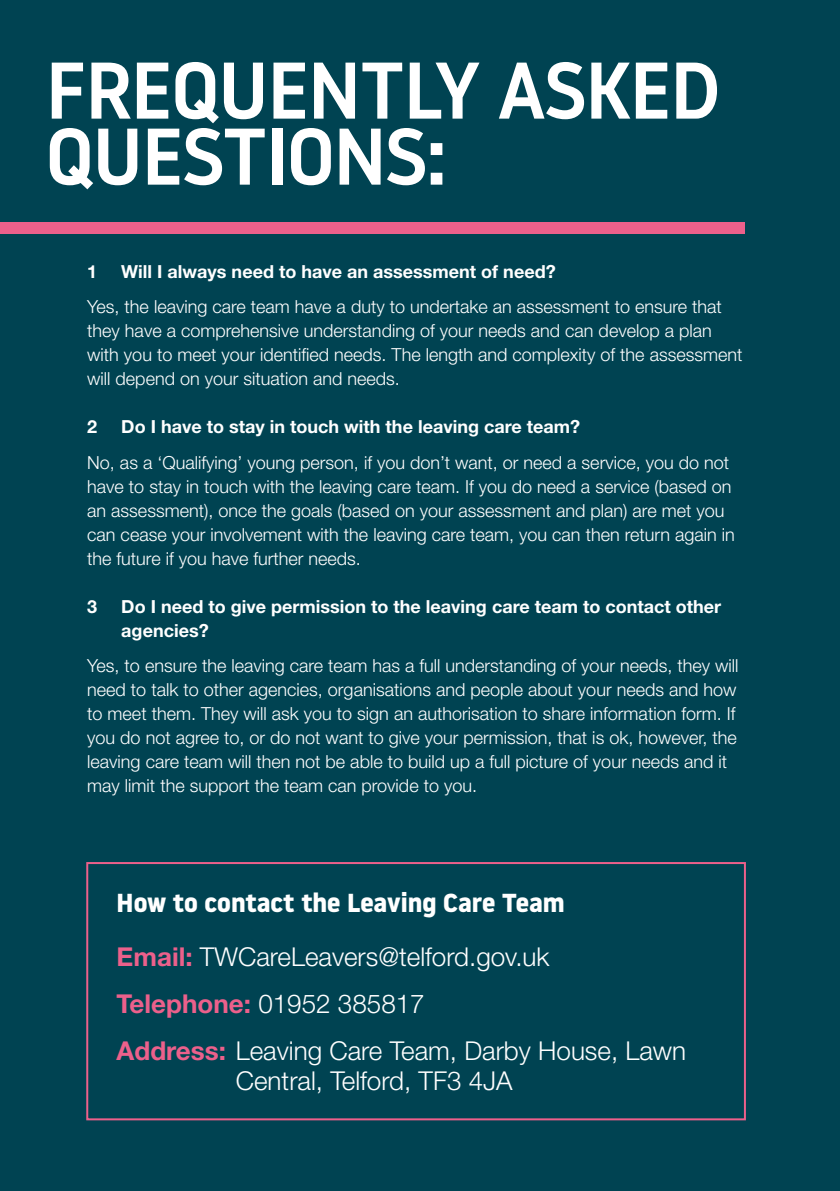
<style>
.page{position:relative;width:840px;height:1191px;background:#fff}
.page>*{position:absolute;margin:0;border:0;box-sizing:border-box;transform-origin:0 0}
.t1{font:500 80px/66px "Noway";letter-spacing:-.025em;color:#fff}
.t2{font:300 26px/47px "Helvetica Neue LT Std";color:#fff}
.t3{font:700 26px "Noway";color:#fff}
.t4{font:300 18px/24px "Helvetica Neue LT Std";color:#fff}
.t5{font:700 18px/24px "Helvetica Neue LT Std";color:#fff}
.s1{font-weight:700;color:#ec608b}
</style>
<div class="page">
<div style="left:0;top:0;width:839px;height:1191px;background:#004352"></div>
<div style="left:0;top:222px;width:744px;height:11px;background:#ec608b"></div>
<div style="left:86px;top:862px;width:659px;height:258px;border:2px solid #ec608b"></div>
<h1 class="t1" style="left:45px;top:56px;width:676px">FREQUENTLY ASKED<br>QUESTIONS:</h1>
<p class="t5" style="left:87px;top:259px;width:12px">1</p>
<p class="t5" style="left:121px;top:259px;width:435px">Will I always need to have an assessment of need?</p>
<p class="t4" style="left:87px;top:294px;width:656px">Yes, the leaving care team have a duty to undertake an assessment to ensure that they have a comprehensive understanding of your needs and can develop a plan with you to meet your identified needs. The length and complexity of the assessment will depend on your situation and needs.</p>
<p class="t5" style="left:87px;top:414px;width:12px">2</p>
<p class="t5" style="left:121px;top:414px;width:460px">Do I have to stay in touch with the leaving care team?</p>
<p class="t4" style="left:87px;top:450px;width:648px">No, as a ‘Qualifying’ young person, if you don’t want, or need a service, you do not have to stay in touch with the leaving care team. If you do need a service (based on an assessment), once the goals (based on your assessment and plan) are met you can cease your involvement with the leaving care team, you can then return again in the future if you have further needs.</p>
<p class="t5" style="left:87px;top:594px;width:12px">3</p>
<p class="t5" style="left:121px;top:594px;width:601px">Do I need to give permission to the leaving care team to contact other agencies?</p>
<p class="t4" style="left:87px;top:653px;width:652px">Yes, to ensure the leaving care team has a full understanding of your needs, they will need to talk to other agencies, organisations and people about your needs and how to meet them. They will ask you to sign an authorisation to share information form. If you do not agree to, or do not want to give your permission, that is ok, however, the leaving care team will then not be able to build up a full picture of your needs and it may limit the support the team can provide to you.</p>
<h2 class="t3" style="left:117px;top:887px;width:449px">How to contact the Leaving Care Team</h2>
<h2 class="t2" style="left:117px;top:932px;width:570px"><span class="s1">Email:</span> TWCareLeavers@telford.gov.uk<br><span class="s1">Telephone:</span> 01952 385817<br><span class="s1">Address:</span> Leaving Care Team, Darby House, Lawn</h2>
<h2 class="t2" style="left:236px;top:1056px;width:278px">Central, Telford, TF3 4JA</h2>
</div>
